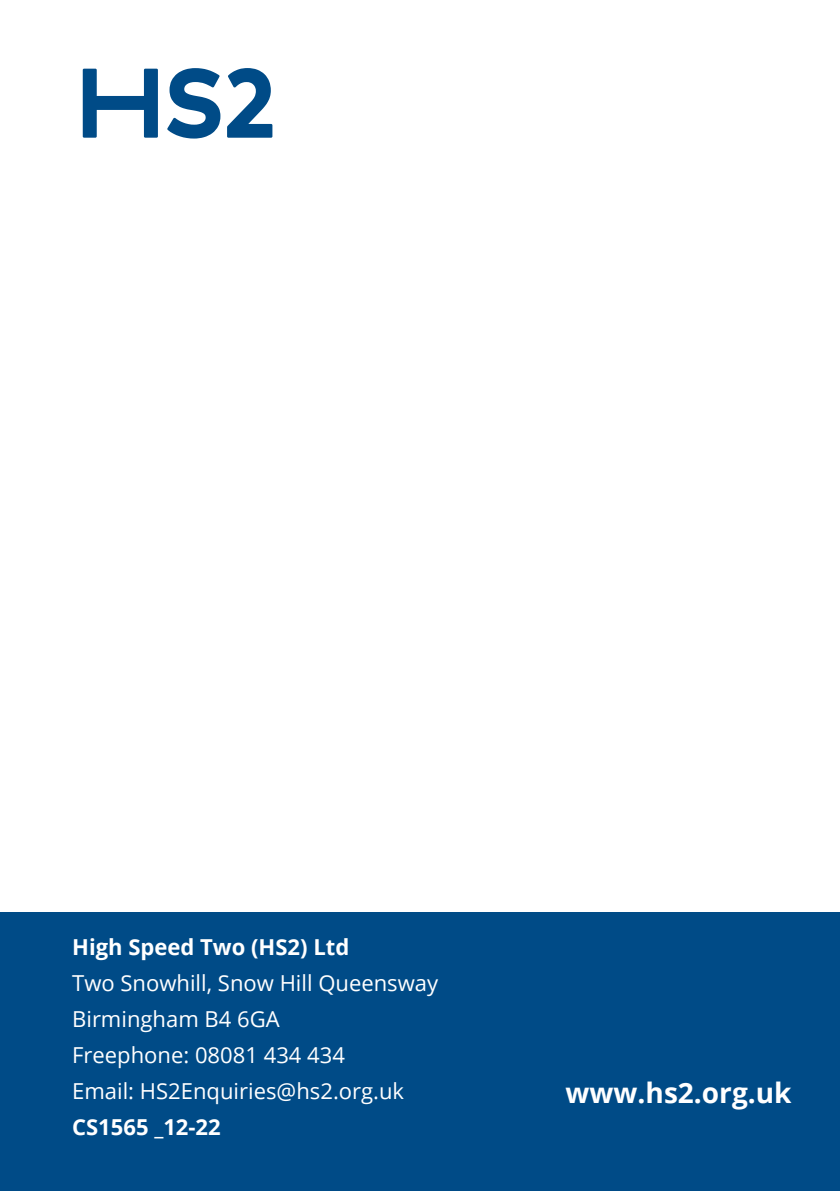
<style>
.page{position:relative;width:840px;height:1191px;background:#fff}
.page>*{position:absolute;margin:0;border:0;box-sizing:border-box;transform-origin:0 0}
.t1{font:700 28px "Open Sans";color:#fff}
.t2{font:22px "Open Sans";color:#fff}
.t3{font:700 22px "Open Sans";color:#fff}
</style>
<div class="page">
<div style="left:0;top:912px;width:839px;height:279px;background:#004b87"></div>
<svg style="left:83px;top:69px;width:75px;height:69px"></svg>
<svg style="left:227px;top:68px;width:45px;height:70px"></svg>
<svg style="left:167px;top:68px;width:53px;height:71px"></svg>
<p class="t3" style="left:72px;top:931px;width:278px">High Speed Two (HS2) Ltd</p>
<p class="t2" style="left:72px;top:968px;width:367px">Two Snowhill, Snow Hill Queensway</p>
<p class="t2" style="left:72px;top:1004px;width:209px">Birmingham B4 6GA</p>
<p class="t2" style="left:72px;top:1040px;width:274px">Freephone: 08081 434 434</p>
<p class="t2" style="left:72px;top:1076px;width:333px">Email: HS2Enquiries@hs2.org.uk</p>
<p class="t3" style="left:72px;top:1111px;width:150px">CS1565 _12-22</p>
<p class="t1" style="left:565px;top:1073px;width:227px">www.hs2.org.uk</p>
</div>
